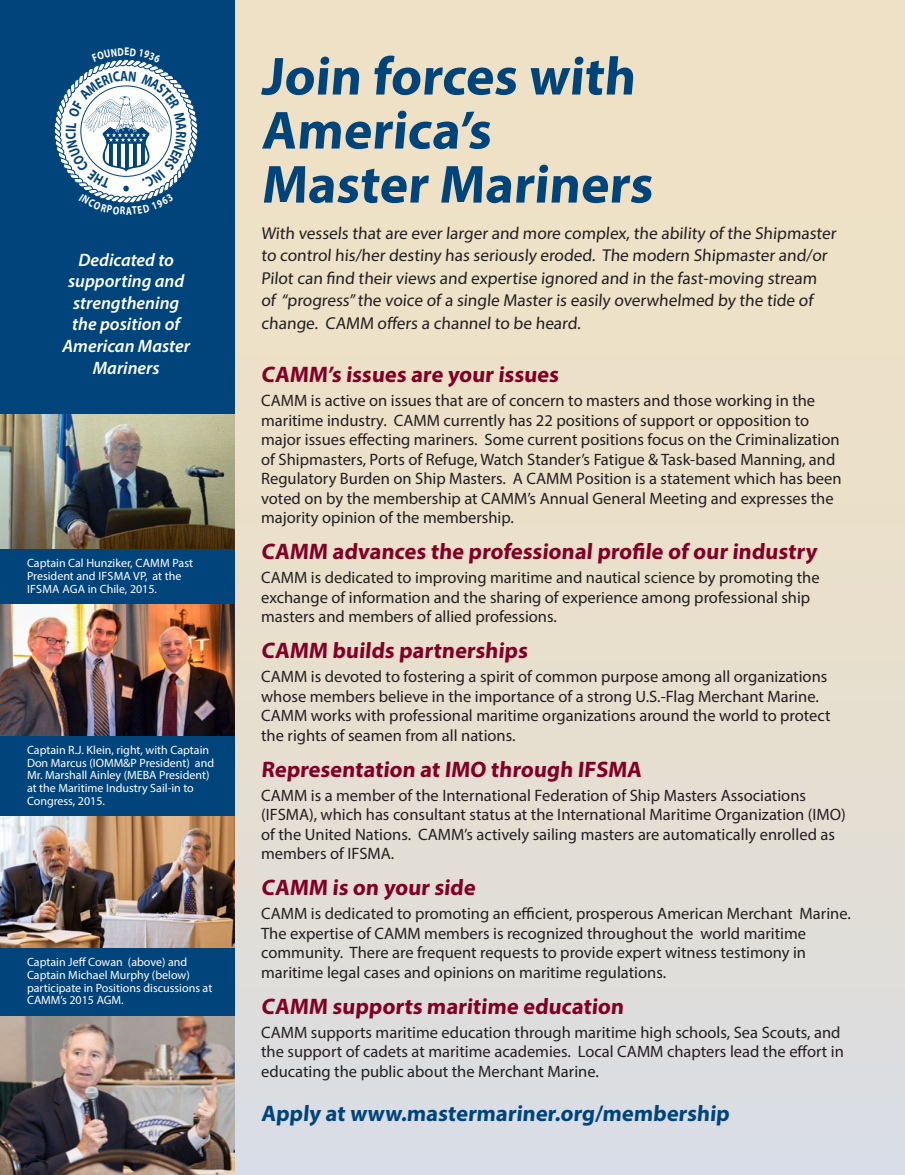
<style>
.page{position:relative;width:905px;height:1175px;background:#fff}
.page>*{position:absolute;margin:0;border:0;box-sizing:border-box;transform-origin:0 0}
.t1{font:700 54px/54px "Myriad Pro";color:#00447c}
.t2{font:700 22.5px "Myriad Pro";color:#820024}
.t3{font:700 22.5px "Myriad Pro";color:#00447c}
.t4{font:italic 600 18px/21.6px "Myriad Pro";color:#fff;text-align:center}
.t5{font:17.25px/22.5px "Myriad Pro";color:#231f20}
.t6{font:16.5px/19.5px "Myriad Pro";color:#231f20}
.t7{font:12px/12.8px "Myriad Pro";color:#fff}
</style>
<div class="page">
<div style="left:0;top:0;width:904px;height:1174px;background:linear-gradient(to bottom,#f1e1bf,#dcdddf)"></div>
<div style="left:0;top:0;width:234px;height:414px;background:#00447c"></div>
<img style="left:0;top:414px;width:234px;height:135px">
<img style="left:0;top:603px;width:234px;height:133px">
<img style="left:0;top:815px;width:234px;height:133px">
<img style="left:0;top:1015px;width:234px;height:159px">
<div style="left:0;top:549px;width:234px;height:54px;background:#00447c"></div>
<div style="left:0;top:736px;width:234px;height:79px;background:#00447c"></div>
<div style="left:0;top:948px;width:234px;height:67px;background:#00447c"></div>
<svg style="left:54px;top:59px;width:144px;height:144px"></svg>
<p class="t4" style="left:62px;top:248px;width:129px">Dedicated to supporting and strengthening the position of<br>American Master<br>Mariners</p>
<p class="t7" style="left:27px;top:556px;width:167px">Captain Cal Hunziker, CAMM Past<br>President and IFSMA VP, at the<br>IFSMA AGA in Chile, 2015.</p>
<p class="t7" style="left:27px;top:743px;width:189px">Captain R.J. Klein, right, with Captain<br>Don Marcus (IOMM&amp;P President) and<br>Mr. Marshall Ainley (MEBA President) at the Maritime Industry Sail-in to<br>Congress, 2015.</p>
<p class="t7" style="left:27px;top:955px;width:187px">Captain Jeff Cowan (above) and<br>Captain Michael Murphy (below) participate in Positions discussions at<br>CAMM’s 2015 AGM.</p>
<h1 class="t1" style="left:261px;top:48px;width:398px">Join forces with<br>America’s<br>Master Mariners</h1>
<p class="t5" style="left:261px;top:221px;width:578px">With vessels that are ever larger and more complex, the ability of the Shipmaster to control his/her destiny has seriously eroded. The modern Shipmaster and/or Pilot can find their views and expertise ignored and in the fast-moving stream<br>of “progress”the voice of a single Master is easily overwhelmed by the tide of change. CAMM offers a channel to be heard.</p>
<h2 class="t2" style="left:261px;top:360px;width:301px">CAMM’s issues are your issues</h2>
<p class="t6" style="left:261px;top:390px;width:582px">CAMM is active on issues that are of concern to masters and those working in the maritime industry. CAMM currently has 22 positions of support or opposition to major issues effecting mariners. Some current positions focus on the Criminalization of Shipmasters, Ports of Refuge, Watch Stander’s Fatigue &amp; Task-based Manning, and Regulatory Burden on Ship Masters. A CAMM Position is a statement which has been voted on by the membership at CAMM’s Annual General Meeting and expresses the majority opinion of the membership.</p>
<h2 class="t2" style="left:261px;top:537px;width:557px">CAMM advances the professional profile of our industry</h2>
<p class="t6" style="left:261px;top:567px;width:560px">CAMM is dedicated to improving maritime and nautical science by promoting the exchange of information and the sharing of experience among professional ship masters and members of allied professions.</p>
<h2 class="t2" style="left:261px;top:636px;width:270px">CAMM builds partnerships</h2>
<p class="t6" style="left:261px;top:666px;width:571px">CAMM is devoted to fostering a spirit of common purpose among all organizations whose members believe in the importance of a strong U.S.-Flag Merchant Marine.<br>CAMM works with professional maritime organizations around the world to protect the rights of seamen from all nations.</p>
<h2 class="t2" style="left:261px;top:754px;width:384px">Representation at IMO through IFSMA</h2>
<p class="t6" style="left:261px;top:785px;width:586px">CAMM is a member of the International Federation of Ship Masters Associations (IFSMA), which has consultant status at the International Maritime Organization (IMO) of the United Nations. CAMM’s actively sailing masters are automatically enrolled as members of IFSMA.</p>
<h2 class="t2" style="left:261px;top:873px;width:218px">CAMM is on your side</h2>
<p class="t6" style="left:261px;top:903px;width:591px">CAMM is dedicated to promoting an efficient, prosperous American Merchant Marine.<br>The expertise of CAMM members is recognized throughout the world maritime community. There are frequent requests to provide expert witness testimony in maritime legal cases and opinions on maritime regulations.</p>
<h2 class="t2" style="left:261px;top:991px;width:366px">CAMM supports maritime education</h2>
<p class="t6" style="left:261px;top:1022px;width:584px">CAMM supports maritime education through maritime high schools, Sea Scouts, and the support of cadets at maritime academies. Local CAMM chapters lead the effort in educating the public about the Merchant Marine.</p>
<h2 class="t3" style="left:261px;top:1098px;width:472px">Apply at www.mastermariner.org/membership</h2>
</div>
